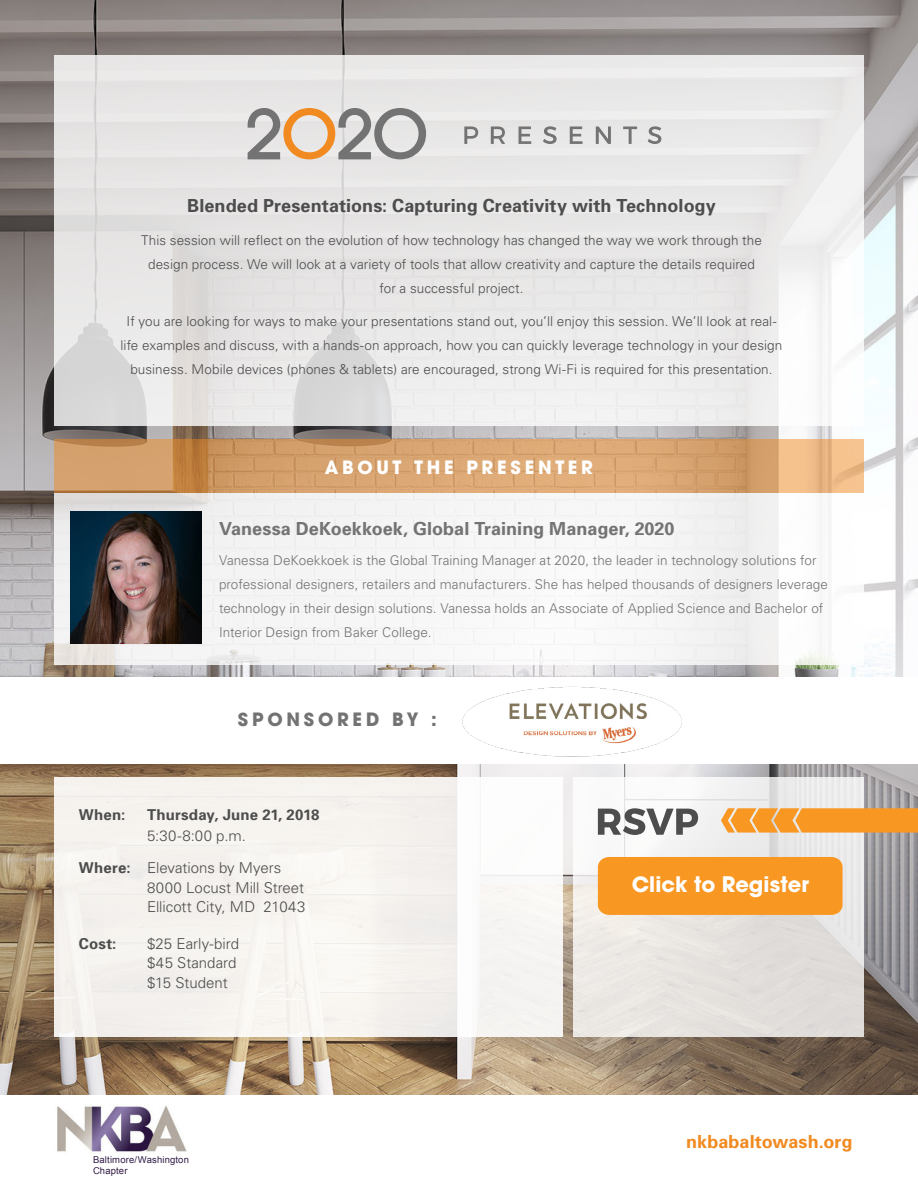
<style>
.page{position:relative;width:918px;height:1188px;background:#fff}
.page>*{position:absolute;margin:0;border:0;box-sizing:border-box;transform-origin:0 0}
.t1{font:700 21px "Avant Garde";color:#fff}
.t2{font:700 18px "Univers";letter-spacing:.005em;color:#4d4d4d}
.t3{font:700 18px "Univers";letter-spacing:.005em;color:#727372}
.t4{font:700 18px "Univers";letter-spacing:.005em;color:#f18a21}
.t5{font:700 18px "Avant Garde";letter-spacing:.205em;color:#fff}
.t6{font:700 18px "Avant Garde";letter-spacing:.21em;color:#727372}
.t7{font:300 15px/19.5px "Univers";color:#4d4d4d}
.t8{font:700 15px "Univers";letter-spacing:.01em;color:#4d4d4d}
.t9{font:300 13.5px/24px "Univers";letter-spacing:.005em;color:#4d4d4d;text-align:center}
.t10{font:300 13.5px/24px "Univers";letter-spacing:.005em;color:#727372}
.t11{font:9.45px/10.5px "Arial";letter-spacing:.015em;color:#321b47}
</style>
<div class="page">
<img style="left:0;top:0;width:918px;height:1095px">
<svg style="left:54px;top:56px;width:810px;height:370px;background:#e8e7e7"></svg>
<div style="left:54px;top:777px;width:508px;height:260px;background:linear-gradient(to right,#f4f1ed,#f8f6f5)"></div>
<svg style="left:573px;top:777px;width:291px;height:260px;fill:#e9e7e3"></svg>
<div style="left:0;top:678px;width:918px;height:86px;background:#fff"></div>
<svg style="left:248px;top:108px;width:178px;height:51px;background:#c6baae"></svg>
<svg style="left:464px;top:126px;width:14px;height:18px"></svg>
<svg style="left:491px;top:126px;width:14px;height:18px"></svg>
<svg style="left:519px;top:126px;width:12px;height:18px"></svg>
<svg style="left:543px;top:126px;width:14px;height:18px"></svg>
<svg style="left:570px;top:126px;width:13px;height:18px"></svg>
<svg style="left:596px;top:126px;width:15px;height:18px"></svg>
<svg style="left:623px;top:126px;width:14px;height:18px"></svg>
<svg style="left:648px;top:126px;width:13px;height:18px"></svg>
<svg style="left:598px;top:808px;width:100px;height:27px"></svg>
<svg style="left:721px;top:808px;width:197px;height:25px;background:#f59e33"></svg>
<svg style="left:54px;top:439px;width:810px;height:54px;background:#d5a16c"></svg>
<div style="left:54px;top:493px;width:810px;height:171px;background:#f5f5f6"></div>
<img style="left:71px;top:512px;width:130px;height:132px">
<div style="left:598px;top:857px;width:245px;height:58px;background:#f89721"></div>
<img style="left:57px;top:1105px;width:130px;height:47px">
<img style="left:462px;top:686px;width:220px;height:70px">
<h2 class="t2" style="left:187px;top:194px;width:530px">Blended Presentations: Capturing Creativity with Technology</h2>
<p class="t9" style="left:141px;top:228px;width:622px">This session will reflect on the evolution of how technology has changed the way we work through the design process. We will look at a variety of tools that allow creativity and capture the details required for a successful project.</p>
<p class="t9" style="left:121px;top:309px;width:663px">If you are looking for ways to make your presentations stand out, you’ll enjoy this session. We’ll look at real&shy;life examples and discuss, with a hands-on approach, how you can quickly leverage technology in your design business. Mobile devices (phones &amp; tablets) are encouraged, strong Wi-Fi is required for this presentation.</p>
<h2 class="t5" style="left:325px;top:456px;width:270px">ABOUT THE PRESENTER</h2>
<h2 class="t3" style="left:219px;top:517px;width:457px">Vanessa DeKoekkoek, Global Training Manager, 2020</h2>
<p class="t10" style="left:219px;top:547px;width:611px">Vanessa DeKoekkoek is the Global Training Manager at 2020, the leader in technology solutions for professional designers, retailers and manufacturers. She has helped thousands of designers leverage technology in their design solutions. Vanessa holds an Associate of Applied Science and Bachelor of Interior Design from Baker College.</p>
<h2 class="t6" style="left:238px;top:708px;width:200px">SPONSORED BY :</h2>
<p class="t8" style="left:79px;top:805px;width:48px">When:</p>
<p class="t8" style="left:79px;top:858px;width:53px">Where:</p>
<p class="t8" style="left:147px;top:806px;width:174px">Thursday, June 21, 2018</p>
<p class="t7" style="left:147px;top:826px;width:100px">5:30-8:00 p.m.</p>
<p class="t7" style="left:147px;top:858px;width:160px">Elevations by Myers<br>8000 Locust Mill Street<br>Ellicott City, MD 21043</p>
<p class="t8" style="left:79px;top:934px;width:39px">Cost:</p>
<p class="t7" style="left:147px;top:933px;width:94px">$25 Early-bird $45 Standard $15 Student</p>
<p class="t11" style="left:93px;top:1155px;width:98px">Baltimore/Washington<br>Chapter</p>
<h1 class="t1" style="left:632px;top:871px;width:179px">Click to Register</h1>
<h2 class="t4" style="left:686px;top:1130px;width:168px">nkbabaltowash.org</h2>
</div>
